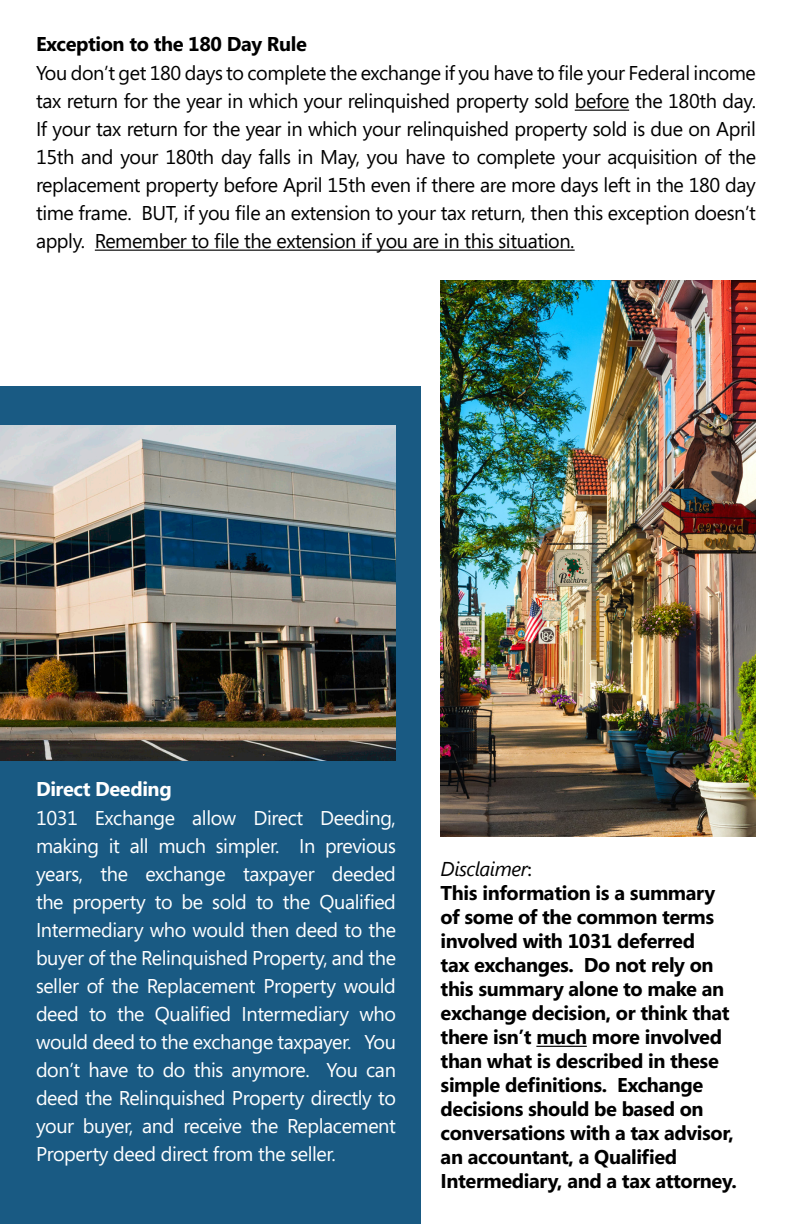
<style>
.page{position:relative;width:792px;height:1224px;background:#fff}
.page>*{position:absolute;margin:0;border:0;box-sizing:border-box;transform-origin:0 0}
.t1{font:20px/28px "Segoe";letter-spacing:-.02em;color:#000;text-align:justify}
.t2{font:20px/28px "Segoe";letter-spacing:-.02em;color:#fff;text-align:justify}
.t3{font:700 20px/24px "Segoe";letter-spacing:-.02em;color:#000}
.t4{font:700 20px "Segoe";letter-spacing:-.02em;color:#fff}
.t5{font:italic 20px "Segoe UI";letter-spacing:-.02em;color:#000}
.s1{font-family:"Myriad Pro";font-style:normal}
</style>
<div class="page">
<div style="left:0;top:387px;width:420px;height:837px;background:#195a83"></div>
<hr style="left:575px;top:110px;width:54px;height:1px;background:#000">
<hr style="left:95px;top:250px;width:480px;height:1px;background:#000">
<hr style="left:536px;top:1046px;width:51px;height:1px;background:#000">
<img style="left:441px;top:281px;width:315px;height:555px">
<img style="left:0;top:425px;width:396px;height:336px">
<p class="t3" style="left:36px;top:31px;width:272px">Exception to the 180 Day Rule</p>
<p class="t1" style="left:36px;top:58px;width:722px">You don’t get 180 days to complete the exchange if you have to file your Federal income tax return for the year in which your relinquished property sold before the 180th day.<br>If your tax return for the year in which your relinquished property sold is due on April 15th and your 180th day falls in May, you have to complete your acquisition of the replacement property before April 15th even if there are more days left in the 180 day time frame. BUT, if you file an extension to your tax return, then this exception doesn’t apply. Remember to file the extension if you are in this situation.</p>
<p class="t4" style="left:36px;top:775px;width:137px">Direct Deeding</p>
<p class="t2" style="left:36px;top:803px;width:362px">1031 Exchange allow Direct Deeding, making it all much simpler. In previous years, the exchange taxpayer deeded the property to be sold to the Qualified Intermediary who would then deed to the buyer of the Relinquished Property, and the seller of the Replacement Property would deed to the Qualified Intermediary who would deed to the exchange taxpayer. You don’t have to do this anymore. You can deed the Relinquished Property directly to your buyer, and receive the Replacement Property deed direct from the seller.</p>
<p class="t5" style="left:441px;top:850px;width:92px">Disclaimer<span class="s1">:</span></p>
<p class="t3" style="left:441px;top:880px;width:298px">This information is a summary of some of the common terms involved with 1031 deferred<br>tax exchanges. Do not rely on this summary alone to make an exchange decision, or think that there isn’t much more involved than what is described in these simple definitions. Exchange decisions should be based on conversations with a tax advisor, an accountant, a Qualified<br>Intermediary, and a tax attorney.</p>
</div>
